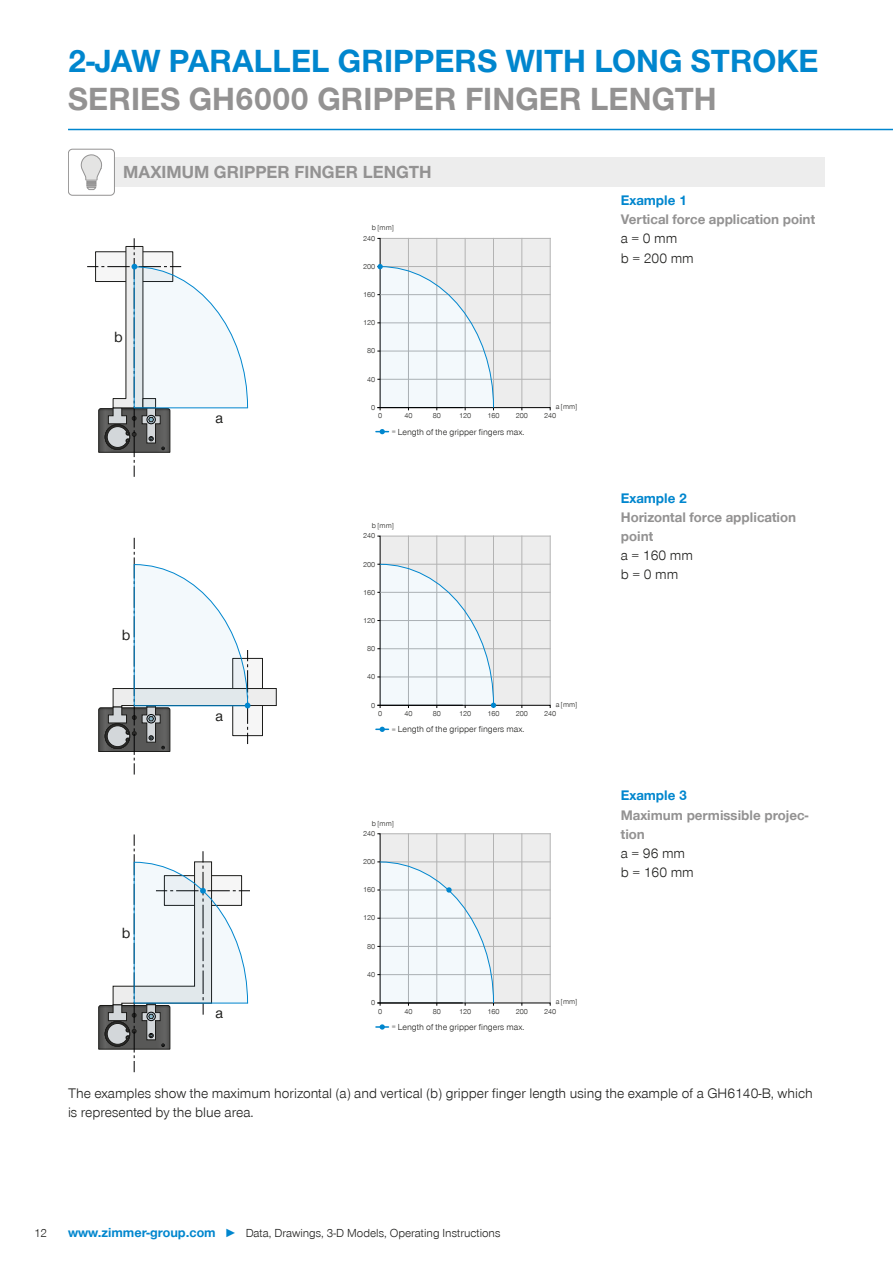
<style>
.page{position:relative;width:893px;height:1263px;background:#fff}
.page>*{position:absolute;margin:0;border:0;box-sizing:border-box;transform-origin:0 0}
.CB_AF_Headline_22_25{font:700 33px/37.5px "Zimmer Group Sans Global";color:#0086ce}
.CB_AF_Sub-Headline_1{font:700 18px "Zimmer Group Sans Global";color:#939292}
.t1{font:15.3px "Zimmer Group Sans Global";color:#1d1d1b}
.CB_AF_Fließtext_9_5{font:700 14.25px/19.2px "Zimmer Group Sans Global";color:#939292}
.CB_AF_Fließtext_9_5-2{font:300 14.25px/19.2px "Zimmer Group Sans Global";color:#1d1d1b}
.CB_AF_Seitenzahl_lin{font:300 12px "Zimmer Group Sans Global";color:#1d1d1b}
.t2{font:300 9px "Zimmer Group Sans Global";color:#1d1d1b}
.t3{font:300 7.5px "Zimmer Group Sans Global";color:#1d1d1b}
.s1{color:#939292}
.s2{color:#0086ce}
.s3{font-weight:300;color:#1d1d1b}
.s4{font-weight:700;font-size:13.5px;color:#0086ce}
</style>
<div class="page">
<hr style="left:68px;top:129px;width:825px;height:1px;background:#0086ce">
<div style="left:115px;top:157px;width:710px;height:30px;background:#ededed"></div>
<div style="left:68px;top:149px;width:47px;height:47px;border:1px solid #939292;border-radius:4px"></div>
<svg style="left:81px;top:154px;width:21px;height:36px"></svg>
<svg style="left:87px;top:238px;width:161px;height:239px"></svg>
<svg style="left:376px;top:429px;width:12px;height:5px"></svg>
<svg style="left:377px;top:237px;width:174px;height:174px"></svg>
<svg style="left:98px;top:538px;width:179px;height:236px"></svg>
<svg style="left:376px;top:727px;width:12px;height:5px"></svg>
<svg style="left:377px;top:535px;width:174px;height:173px"></svg>
<svg style="left:98px;top:834px;width:152px;height:238px"></svg>
<svg style="left:376px;top:1024px;width:12px;height:5px"></svg>
<svg style="left:377px;top:833px;width:174px;height:173px"></svg>
<p class="CB_AF_Headline_22_25" style="left:68px;top:42px;width:752px">2-JAW PARALLEL GRIPPERS WITH LONG STROKE<br><span class="s1">SERIES GH6000 GRIPPER FINGER LENGTH</span></p>
<p class="CB_AF_Sub-Headline_1" style="left:123px;top:161px;width:310px">MAXIMUM GRIPPER FINGER LENGTH</p>
<p class="t3" style="left:372px;top:223px;width:24px">b [mm]</p>
<p class="t3" style="left:363px;top:234px;width:14px">240</p>
<p class="t3" style="left:363px;top:262px;width:14px">200</p>
<p class="t3" style="left:363px;top:290px;width:14px">160</p>
<p class="t1" style="left:114px;top:328px;width:10px">b</p>
<p class="t1" style="left:122px;top:626px;width:10px">b</p>
<p class="t1" style="left:122px;top:923px;width:10px">b</p>
<p class="t1" style="left:215px;top:408px;width:9px">a</p>
<p class="t1" style="left:215px;top:706px;width:9px">a</p>
<p class="t1" style="left:215px;top:1004px;width:9px">a</p>
<p class="t3" style="left:363px;top:318px;width:14px">120</p>
<p class="t3" style="left:367px;top:346px;width:10px">80</p>
<p class="t3" style="left:367px;top:375px;width:10px">40</p>
<p class="t3" style="left:371px;top:403px;width:6px">0</p>
<p class="t3" style="left:378px;top:411px;width:6px">0</p>
<p class="t3" style="left:556px;top:402px;width:23px">a [mm]</p>
<p class="t3" style="left:404px;top:411px;width:10px">40</p>
<p class="t3" style="left:433px;top:411px;width:10px">80</p>
<p class="t3" style="left:459px;top:411px;width:14px">120</p>
<p class="t3" style="left:487px;top:411px;width:14px">160</p>
<p class="t3" style="left:516px;top:411px;width:14px">200</p>
<p class="t3" style="left:544px;top:411px;width:14px">240</p>
<p class="t2" style="left:398px;top:426px;width:128px">Length of the gripper fingers max.</p>
<p class="t3" style="left:392px;top:427px;width:6px">=</p>
<p class="t3" style="left:372px;top:521px;width:24px">b [mm]</p>
<p class="t3" style="left:363px;top:531px;width:14px">240</p>
<p class="t3" style="left:363px;top:559px;width:14px">200</p>
<p class="t3" style="left:363px;top:588px;width:14px">160</p>
<p class="t3" style="left:363px;top:616px;width:14px">120</p>
<p class="t3" style="left:367px;top:644px;width:10px">80</p>
<p class="t3" style="left:367px;top:672px;width:10px">40</p>
<p class="t3" style="left:371px;top:701px;width:6px">0</p>
<p class="t3" style="left:378px;top:709px;width:6px">0</p>
<p class="t3" style="left:556px;top:699px;width:23px">a [mm]</p>
<p class="t3" style="left:404px;top:709px;width:10px">40</p>
<p class="t3" style="left:433px;top:709px;width:10px">80</p>
<p class="t3" style="left:459px;top:709px;width:14px">120</p>
<p class="t3" style="left:487px;top:709px;width:14px">160</p>
<p class="t3" style="left:516px;top:709px;width:14px">200</p>
<p class="t3" style="left:544px;top:709px;width:14px">240</p>
<p class="t2" style="left:398px;top:724px;width:128px">Length of the gripper fingers max.</p>
<p class="t3" style="left:392px;top:725px;width:6px">=</p>
<p class="t3" style="left:372px;top:819px;width:24px">b [mm]</p>
<p class="t3" style="left:363px;top:829px;width:14px">240</p>
<p class="t3" style="left:363px;top:857px;width:14px">200</p>
<p class="t3" style="left:363px;top:885px;width:14px">160</p>
<p class="t3" style="left:363px;top:913px;width:14px">120</p>
<p class="t3" style="left:367px;top:942px;width:10px">80</p>
<p class="t3" style="left:367px;top:970px;width:10px">40</p>
<p class="t3" style="left:371px;top:998px;width:6px">0</p>
<p class="t3" style="left:378px;top:1007px;width:6px">0</p>
<p class="t3" style="left:556px;top:997px;width:23px">a [mm]</p>
<p class="t3" style="left:404px;top:1007px;width:10px">40</p>
<p class="t3" style="left:433px;top:1007px;width:10px">80</p>
<p class="t3" style="left:459px;top:1007px;width:14px">120</p>
<p class="t3" style="left:487px;top:1007px;width:14px">160</p>
<p class="t3" style="left:516px;top:1007px;width:14px">200</p>
<p class="t3" style="left:544px;top:1007px;width:14px">240</p>
<p class="t2" style="left:398px;top:1022px;width:128px">Length of the gripper fingers max.</p>
<p class="t3" style="left:392px;top:1022px;width:6px">=</p>
<p class="CB_AF_Fließtext_9_5" style="left:621px;top:191px;width:196px"><span class="s2">Example 1<br></span>Vertical force application point <span class="s3">a = 0 mm<br>b = 200 mm</span></p>
<p class="CB_AF_Fließtext_9_5" style="left:621px;top:488px;width:177px"><span class="s2">Example 2<br></span>Horizontal force application point<br><span class="s3">a = 160 mm<br>b = 0 mm</span></p>
<p class="CB_AF_Fließtext_9_5" style="left:621px;top:786px;width:189px"><span class="s2">Example 3<br></span>Maximum permissible projec&shy;tion<br><span class="s3">a = 96 mm<br>b = 160 mm</span></p>
<p class="CB_AF_Fließtext_9_5-2" style="left:68px;top:1083px;width:746px">The examples show the maximum horizontal (a) and vertical (b) gripper finger length using the example of a GH6140-B, which is represented by the blue area.</p>
<p class="CB_AF_Seitenzahl_lin" style="left:34px;top:1226px;width:15px">12</p>
<p class="CB_AF_Seitenzahl_lin" style="left:68px;top:1226px;width:434px"><span class="s4">www.zimmer-group.com</span> <span class="s2">►</span> Data, Drawings, 3-D Models, Operating Instructions</p>
</div>
